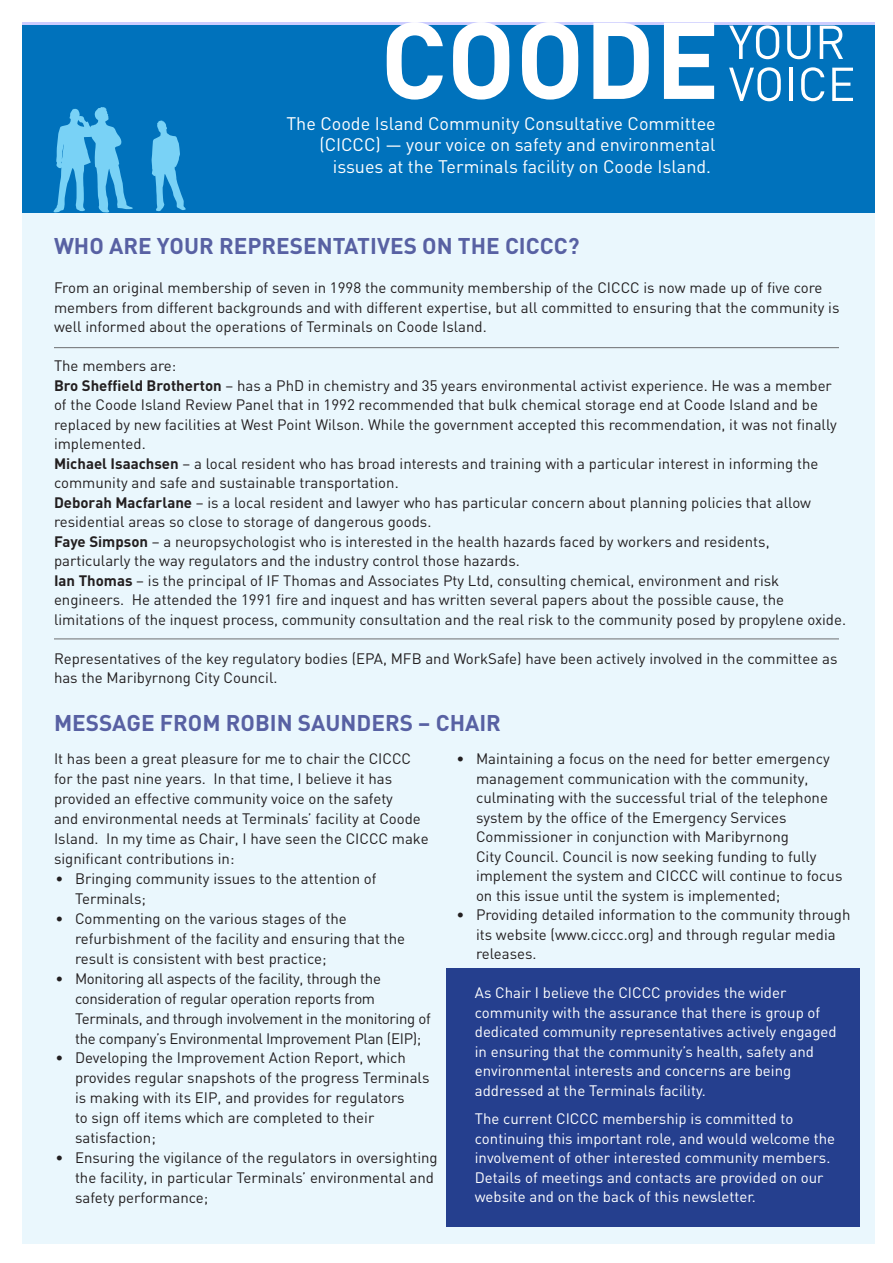
<style>
.page{position:relative;width:893px;height:1263px;background:#fff}
.page>*{position:absolute;margin:0;border:0;box-sizing:border-box;transform-origin:0 0}
.t1{font:700 22.5px "DIN";color:#5861a3}
.t2{font:18px/21.6px "DIN";color:#fff;text-align:right}
.t3{font:15px/19.5px "DIN";color:#231f20}
.t4{font:15px/19.5px "DIN";color:#fff}
.t5{font:15px/20px "DIN";letter-spacing:-.02em;color:#231f20}
.s1{font-weight:700}
</style>
<div class="page">
<div style="left:22px;top:26px;width:853px;height:187px;background:#0072bc"></div>
<div style="left:22px;top:213px;width:853px;height:1030px;background:#eaf7fd"></div>
<svg style="left:386px;top:22px;width:57px;height:78px"></svg>
<svg style="left:453px;top:22px;width:56px;height:78px"></svg>
<svg style="left:522px;top:22px;width:56px;height:78px"></svg>
<svg style="left:593px;top:23px;width:57px;height:76px"></svg>
<svg style="left:664px;top:26px;width:50px;height:73px"></svg>
<svg style="left:729px;top:25px;width:50px;height:34px"></svg>
<svg style="left:787px;top:26px;width:23px;height:33px"></svg>
<svg style="left:820px;top:26px;width:23px;height:33px"></svg>
<svg style="left:729px;top:67px;width:52px;height:34px"></svg>
<hr style="left:789px;top:68px;width:4px;height:33px;background:#fff">
<svg style="left:801px;top:67px;width:23px;height:34px"></svg>
<svg style="left:832px;top:68px;width:21px;height:33px"></svg>
<svg style="left:151px;top:120px;width:35px;height:91px"></svg>
<svg style="left:53px;top:107px;width:80px;height:106px"></svg>
<div style="left:446px;top:968px;width:414px;height:259px;background:#253f8e"></div>
<hr style="left:54px;top:347px;width:785px;height:1px;background:#6c6d70">
<hr style="left:54px;top:638px;width:785px;height:1px;background:#6c6d70">
<p class="t2" style="left:286px;top:112px;width:431px">The Coode Island Community Consultative Committee (CICCC) — your voice on safety and environmental issues at the Terminals facility on Coode Island.</p>
<h1 class="t1" style="left:54px;top:231px;width:465px">Who are your representatives on th e CICCC</h1>
<h1 class="t1" style="left:568px;top:231px;width:13px">?</h1>
<p class="t3" style="left:54px;top:278px;width:787px">From an original membership of seven in 1998 the community membership of the CICCC is now made up of five core members from different backgrounds and with different expertise, but all committed to ensuring that the community is well informed about the operations of Terminals on Coode Island.</p>
<p class="t3" style="left:54px;top:356px;width:794px">The members are:<br><span class="s1">Bro Sheffield Brotherton</span> – has a PhD in chemistry and 35 years environmental activist experience. He was a member of the Coode Island Review Panel that in 1992 recommended that bulk chemical storage end at Coode Island and be replaced by new facilities at West Point Wilson. While the government accepted this recommendation, it was not finally implemented.<br><span class="s1">Michael Isaachsen</span> – a local resident who has broad interests and training with a particular interest in informing the community and safe and sustainable transportation.<br><span class="s1">Deborah Macfarlane</span> – is a local resident and lawyer who has particular concern about planning policies that allow residential areas so close to storage of dangerous goods.<br><span class="s1">Faye Simpson</span> – a neuropsychologist who is interested in the health hazards faced by workers and residents, particularly the way regulators and the industry control those hazards.<br><span class="s1">Ian Thomas</span> – is the principal of IF Thomas and Associates Pty Ltd, consulting chemical, environment and risk engineers. He attended the 1991 fire and inquest and has written several papers about the possible cause, the limitations of the inquest process, community consultation and the real risk to the community posed by propylene oxide.</p>
<p class="t3" style="left:54px;top:648px;width:785px">Representatives of the key regulatory bodies (EPA, MFB and WorkSafe) have been actively involved in the committee as has the Maribyrnong City Council.</p>
<h1 class="t1" style="left:54px;top:708px;width:448px">Message from Robin Saunders – Chair</h1>
<p class="t3" style="left:54px;top:748px;width:376px;line-height:20px">It has been a great pleasure for me to chair the CICCC for the past nine years. In that time, I believe it has provided an effective community voice on the safety<br>and environmental needs at Terminals’ facility at Coode Island. In my time as Chair, I have seen the CICCC make significant contributions in:</p>
<p class="t3" style="left:75px;top:868px;width:303px;line-height:20px;text-indent:-20px">• Bringing community issues to the attention of<br>Terminals;</p>
<p class="t3" style="left:75px;top:908px;width:332px;line-height:20px;text-indent:-20px">• Commenting on the various stages of the refurbishment of the facility and ensuring that the result is consistent with best practice;</p>
<p class="t5" style="left:75px;top:968px;width:357px;text-indent:-20px">• Monitoring all aspects of the facility, through the consideration of regular operation reports from Terminals, and through involvement in the monitoring of the company’s Environmental Improvement Plan (EIP);</p>
<p class="t3" style="left:75px;top:1048px;width:356px;line-height:20px;text-indent:-20px">• Developing the Improvement Action Report, which provides regular snapshots of the progress Terminals is making with its EIP, and provides for regulators<br>to sign off items which are completed to their satisfaction;</p>
<p class="t3" style="left:75px;top:1147px;width:364px;line-height:20px;text-indent:-20px">• Ensuring the vigilance of the regulators in oversighting the facility, in particular Terminals’ environmental and safety performance;</p>
<p class="t3" style="left:476px;top:749px;width:368px;text-indent:-20px">• Maintaining a focus on the need for better emergency management communication with the community, culminating with the successful trial of the telephone system by the office of the Emergency Services Commissioner in conjunction with Maribyrnong<br>City Council. Council is now seeking funding to fully implement the system and CICCC will continue to focus on this issue until the system is implemented;</p>
<p class="t3" style="left:476px;top:905px;width:376px;text-indent:-20px">• Providing detailed information to the community through its website (www.ciccc.org) and through regular media releases.</p>
<p class="t4" style="left:475px;top:983px;width:363px">As Chair I believe the CICCC provides the wider community with the assurance that there is group of dedicated community representatives actively engaged in ensuring that the community’s health, safety and environmental interests and concerns are being addressed at the Terminals facility.</p>
<p class="t4" style="left:475px;top:1109px;width:362px">The current CICCC membership is committed to continuing this important role, and would welcome the involvement of other interested community members.<br>Details of meetings and contacts are provided on our website and on the back of this newsletter.</p>
</div>
